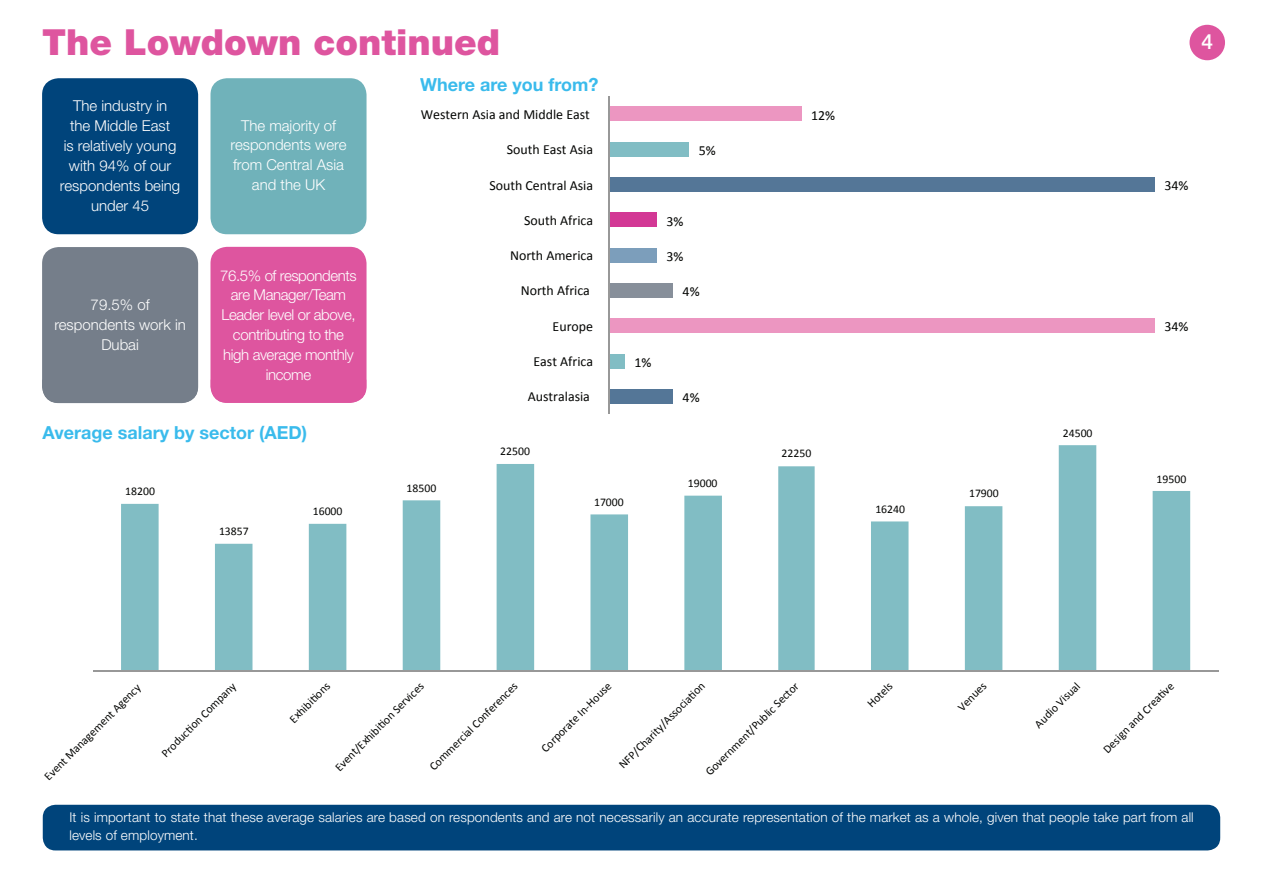
<style>
.page{position:relative;width:1263px;height:893px;background:#fff}
.page>*{position:absolute;margin:0;border:0;box-sizing:border-box;transform-origin:0 0}
.t1{font:900 36px "Helvetica Neue LT Std";color:#de559f}
.t2{font:500 21px "Helvetica Neue LT Std";color:#fff}
.t3{font:700 18px "Helvetica Neue LT Std";color:#3abbec}
.t4{font:300 15px/20px "Helvetica Neue LT Std";color:#fff;text-align:center}
.t5{font:300 15px/20px "Helvetica Neue LT Std";letter-spacing:-.025em;color:#fff;text-align:center}
.t6{font:13.95px "Calibri";color:#040503}
.t7{font:300 13.5px/18px "Helvetica Neue LT Std";letter-spacing:.01em;color:#fff}
.t8{font:11.7px "Calibri";color:#040503}
</style>
<div class="page">
<div style="left:1189px;top:25px;width:36px;height:35px;background:#de559f;border-radius:50%"></div>
<div style="left:42px;top:78px;width:156px;height:156px;background:#00447b;border-radius:17px"></div>
<div style="left:210px;top:78px;width:156px;height:156px;background:#70b2ba;border-radius:17px"></div>
<div style="left:42px;top:247px;width:156px;height:156px;background:#757e8a;border-radius:17px"></div>
<div style="left:210px;top:247px;width:156px;height:156px;background:#de559f;border-radius:17px"></div>
<div style="left:43px;top:805px;width:1177px;height:45px;background:#00447b;border-radius:13px"></div>
<svg style="left:42px;top:388px;width:156px;height:15px"></svg>
<svg style="left:210px;top:379px;width:156px;height:24px"></svg>
<hr style="left:267px;top:379px;width:44px;height:1px;background:#de559f">
<svg style="left:121px;top:445px;width:1069px;height:225px"></svg>
<hr style="left:93px;top:670px;width:1125px;height:2px;background:#989898">
<svg style="left:609px;top:96px;width:546px;height:283px"></svg>
<div style="left:609px;top:389px;width:64px;height:15px;background:#547697"></div>
<div style="left:609px;top:354px;width:16px;height:14px;background:#81bdc4"></div>
<div style="left:609px;top:319px;width:545px;height:14px;background:#ec96c1"></div>
<div style="left:609px;top:284px;width:64px;height:14px;background:#878f9a"></div>
<div style="left:609px;top:248px;width:48px;height:14px;background:#7c9ebb"></div>
<div style="left:609px;top:213px;width:48px;height:14px;background:#d33895"></div>
<div style="left:609px;top:178px;width:545px;height:14px;background:#547697"></div>
<div style="left:609px;top:142px;width:80px;height:14px;background:#81bdc4"></div>
<div style="left:609px;top:107px;width:192px;height:14px;background:#ec96c1"></div>
<hr style="left:608px;top:96px;width:1px;height:318px;background:#989898">
<h1 class="t1" style="left:42px;top:20px;width:460px">The Lowdown continued</h1>
<h2 class="t2" style="left:1201px;top:29px;width:13px">4</h2>
<p class="t3" style="left:420px;top:74px;width:180px">Where are you from?</p>
<p class="t4" style="left:60px;top:96px;width:122px">The industry in<br>the Middle East<br>is relatively young with 94% of our respondents being under 45</p>
<p class="t4" style="left:231px;top:115px;width:117px">The majority of respondents were from Central Asia and the UK</p>
<p class="t6" style="left:421px;top:105px;width:171px">Western Asia and Middle East</p>
<p class="t6" style="left:423px;top:106px;width:171px">Western Asia and Middle East</p>
<p class="t6" style="left:507px;top:141px;width:88px">South East Asia</p>
<p class="t6" style="left:509px;top:141px;width:88px">South East Asia</p>
<p class="t6" style="left:489px;top:176px;width:105px">South Central Asia</p>
<p class="t6" style="left:492px;top:177px;width:105px">South Central Asia</p>
<p class="t6" style="left:696px;top:141px;width:19px">5%</p>
<p class="t6" style="left:699px;top:141px;width:19px">5%</p>
<p class="t6" style="left:808px;top:105px;width:26px">12%</p>
<p class="t6" style="left:811px;top:106px;width:26px">12%</p>
<p class="t6" style="left:1162px;top:176px;width:26px">34%</p>
<p class="t6" style="left:1164px;top:177px;width:26px">34%</p>
<p class="t6" style="left:524px;top:211px;width:71px">South Africa</p>
<p class="t6" style="left:527px;top:212px;width:71px">South Africa</p>
<p class="t6" style="left:664px;top:211px;width:19px">3%</p>
<p class="t6" style="left:667px;top:212px;width:19px">3%</p>
<p class="t6" style="left:510px;top:247px;width:85px">North America</p>
<p class="t6" style="left:513px;top:247px;width:85px">North America</p>
<p class="t6" style="left:664px;top:247px;width:19px">3%</p>
<p class="t6" style="left:667px;top:247px;width:19px">3%</p>
<p class="t4" style="left:54px;top:295px;width:133px">79.5% of respondents work in<br>Dubai</p>
<p class="t5" style="left:220px;top:265px;width:138px">76.5% of respondents are Manager/Team<br>Leader level or above, contributing to the high average monthly income</p>
<p class="t6" style="left:521px;top:282px;width:71px">North Africa</p>
<p class="t6" style="left:523px;top:283px;width:71px">North Africa</p>
<p class="t6" style="left:553px;top:317px;width:42px">Europe</p>
<p class="t6" style="left:555px;top:318px;width:42px">Europe</p>
<p class="t6" style="left:533px;top:353px;width:61px">East Africa</p>
<p class="t6" style="left:536px;top:353px;width:61px">East Africa</p>
<p class="t6" style="left:632px;top:353px;width:19px">1%</p>
<p class="t6" style="left:634px;top:353px;width:19px">1%</p>
<p class="t6" style="left:680px;top:282px;width:19px">4%</p>
<p class="t6" style="left:683px;top:283px;width:19px">4%</p>
<p class="t6" style="left:1162px;top:317px;width:26px">34%</p>
<p class="t6" style="left:1164px;top:318px;width:26px">34%</p>
<p class="t6" style="left:528px;top:388px;width:64px">Australasia</p>
<p class="t6" style="left:530px;top:389px;width:64px">Australasia</p>
<p class="t6" style="left:680px;top:388px;width:19px">4%</p>
<p class="t6" style="left:683px;top:389px;width:19px">4%</p>
<p class="t3" style="left:43px;top:422px;width:266px">Average salary by sector (AED)</p>
<p class="t8" style="left:1063px;top:425px;width:31px">24500</p>
<p class="t8" style="left:500px;top:444px;width:31px">22500</p>
<p class="t8" style="left:781px;top:446px;width:31px">22250</p>
<p class="t8" style="left:125px;top:483px;width:31px">18200</p>
<p class="t8" style="left:313px;top:504px;width:31px">16000</p>
<p class="t8" style="left:406px;top:480px;width:31px">18500</p>
<p class="t8" style="left:594px;top:494px;width:31px">17000</p>
<p class="t8" style="left:688px;top:476px;width:31px">19000</p>
<p class="t8" style="left:875px;top:501px;width:31px">16240</p>
<p class="t8" style="left:969px;top:486px;width:31px">17900</p>
<p class="t8" style="left:1156px;top:471px;width:31px">19500</p>
<p class="t8" style="left:219px;top:523px;width:31px">13857</p>
<p class="t8" style="left:41px;top:773px;width:132px;rotate:-45deg">Event Management Agency</p>
<p class="t8" style="left:158px;top:750px;width:102px;rotate:-45deg">Produc=on Company</p>
<p class="t8" style="left:286px;top:715px;width:53px;rotate:-45deg">Exhibi=ons</p>
<p class="t8" style="left:332px;top:764px;width:122px;rotate:-45deg">Event/Exhibi=on Services</p>
<p class="t8" style="left:426px;top:763px;width:121px;rotate:-45deg">Commercial Conferences</p>
<p class="t8" style="left:538px;top:745px;width:95px;rotate:-45deg">Corporate In--‐House</p>
<p class="t8" style="left:616px;top:761px;width:118px;rotate:-45deg">NFP/Charity/Associa=on</p>
<p class="t8" style="left:702px;top:768px;width:128px;rotate:-45deg">Government/Public Sector</p>
<p class="t8" style="left:864px;top:700px;width:32px;rotate:-45deg">Hotels</p>
<p class="t8" style="left:954px;top:704px;width:37px;rotate:-45deg">Venues</p>
<p class="t8" style="left:1031px;top:720px;width:61px;rotate:-45deg">Audio Visual</p>
<p class="t8" style="left:1100px;top:746px;width:96px;rotate:-45deg">Design and Crea=ve</p>
<p class="t7" style="left:69px;top:808px;width:1126px">It is important to state that these average salaries are based on respondents and are not necessarily an accurate representation of the market as a whole, given that people take part from all levels of employment.</p>
</div>
